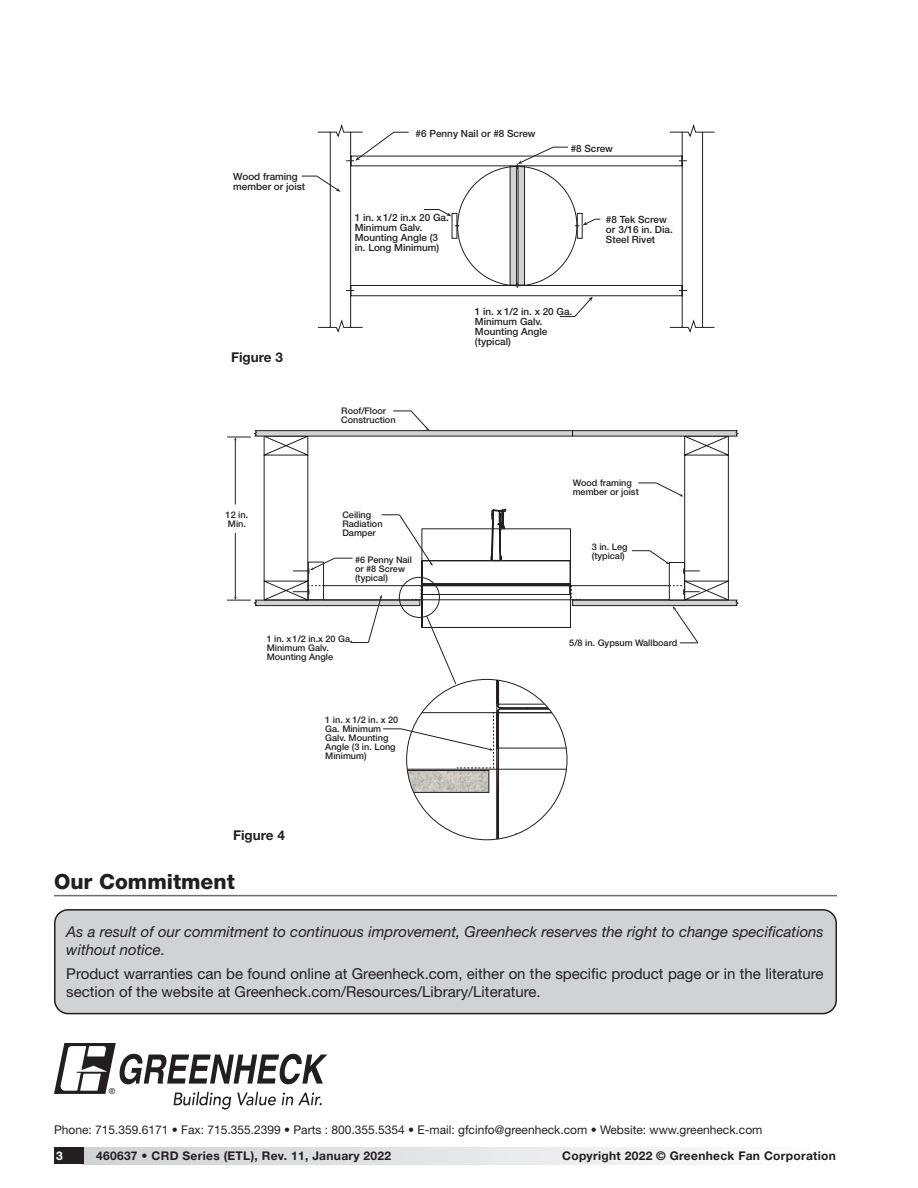
<style>
.page{position:relative;width:918px;height:1188px;background:#fff}
.page>*{position:absolute;margin:0;border:0;box-sizing:border-box;transform-origin:0 0}
.t1{font:800 21px "Helvetica Neue LT Std";color:#231f20}
.t2{font:15px/18px "Helvetica Neue LT Std";color:#231f20}
.t3{font:italic 15px/18px "Helvetica Neue LT Std";color:#231f20}
.Drawing___Picture_La{font:700 13.5px "Helvetica Neue LT Std";color:#231f20}
.t4{font:12px "Helvetica Neue LT Std";color:#231f20}
.t5{font:700 12px "Helvetica Neue LT Std";letter-spacing:.025em;color:#231f20}
.t6{font:700 12px "Helvetica Neue LT Std";color:#fff}
.t7{font:500 9.9px/9.9px "Helvetica Neue LT Std";color:#231f20}
.t8{font:500 9.15px/9.1px "Helvetica Neue LT Std";color:#231f20}
.t9{font:8.25px "Helvetica Neue LT Std";color:#231f20}
</style>
<div class="page">
<svg style="left:317px;top:124px;width:398px;height:209px"></svg>
<div style="left:510px;top:166px;width:7px;height:119px;background:#d1d2d4"></div>
<div style="left:510px;top:165px;width:7px;height:121px;border:1px solid #231f20"></div>
<div style="left:518px;top:166px;width:7px;height:119px;background:#d1d2d4"></div>
<div style="left:518px;top:165px;width:7px;height:121px;border:1px solid #231f20"></div>
<svg style="left:559px;top:297px;width:34px;height:20px"></svg>
<svg style="left:346px;top:132px;width:63px;height:29px"></svg>
<svg style="left:517px;top:147px;width:52px;height:22px"></svg>
<svg style="left:301px;top:176px;width:40px;height:16px"></svg>
<svg style="left:423px;top:209px;width:178px;height:30px"></svg>
<svg style="left:227px;top:410px;width:512px;height:430px"></svg>
<div style="left:83px;top:1148px;width:754px;height:16px;background:linear-gradient(to right,#d0d1d4,#fefefe)"></div>
<div style="left:54px;top:1148px;width:30px;height:16px;background:#231f20"></div>
<div style="left:55px;top:910px;width:781px;height:104px;background:#d1d2d4;border-radius:13px"></div>
<div style="left:54px;top:909px;width:783px;height:105px;border:2px solid #231f20;border-radius:13px"></div>
<svg style="left:54px;top:1043px;width:273px;height:67px"></svg>
<hr style="left:54px;top:895px;width:783px;height:1px;background:#6c6d70">
<p class="t7" style="left:233px;top:171px;width:73px">Wood framing member or joist</p>
<p class="Drawing___Picture_La" style="left:231px;top:348px;width:53px">Figure 3</p>
<p class="t8" style="left:226px;top:510px;width:24px">12 in.<br>Min.</p>
<p class="t7" style="left:416px;top:128px;width:122px">#6 Penny Nail or #8 Screw</p>
<p class="t7" style="left:355px;top:212px;width:96px">1 in. x 1/2 in.x 20 Ga.<br>Minimum Galv.<br>Mounting Angle (3 in. Long Minimum)</p>
<p class="t7" style="left:571px;top:143px;width:44px">#8 Screw</p>
<p class="t7" style="left:606px;top:214px;width:68px">#8 Tek Screw or 3/16 in. Dia.<br>Steel Rivet</p>
<p class="t8" style="left:341px;top:406px;width:56px">Roof/Floor<br>Construction</p>
<p class="t8" style="left:342px;top:510px;width:42px">Ceiling<br>Radiation<br>Damper</p>
<p class="t8" style="left:355px;top:555px;width:58px">#6 Penny Nail or #8 Screw (typical)</p>
<p class="t7" style="left:475px;top:307px;width:99px">1 in. x 1/2 in. x 20 Ga.<br>Minimum Galv.<br>Mounting Angle (typical)</p>
<p class="t8" style="left:573px;top:478px;width:68px">Wood framing member or joist</p>
<p class="t8" style="left:592px;top:542px;width:37px">3 in. Leg (typical)</p>
<p class="t8" style="left:267px;top:634px;width:87px">1 in. x 1/2 in.x 20 Ga.<br>Minimum Galv.<br>Mounting Angle</p>
<p class="Drawing___Picture_La" style="left:233px;top:827px;width:53px">Figure 4</p>
<h1 class="t1" style="left:54px;top:870px;width:182px">Our Commitment</h1>
<p class="t8" style="left:325px;top:715px;width:75px">1 in. x 1/2 in. x 20<br>Ga. Minimum<br>Galv. Mounting<br>Angle (3 in. Long<br>Minimum)</p>
<p class="t8" style="left:569px;top:638px;width:109px">5/8 in. Gypsum Wallboard</p>
<h2 class="t3" style="left:66px;top:923px;width:759px">As a result of our commitment to continuous improvement, Greenheck reserves the right to change specifications without notice.</h2>
<h2 class="t2" style="left:66px;top:964px;width:759px">Product warranties can be found online at Greenheck.com, either on the specific product page or in the literature section of the website at Greenheck.com/Resources/Library/Literature.</h2>
<p class="t9" style="left:109px;top:1086px;width:8px">®</p>
<h3 class="t4" style="left:54px;top:1123px;width:710px">Phone: 715.359.6171 • Fax: 715.355.2399 • Parts : 800.355.5354 • E-mail: gfcinfo@greenheck.com • Website: www.greenheck.com</h3>
<h3 class="t6" style="left:56px;top:1148px;width:8px">3</h3>
<h3 class="t5" style="left:96px;top:1148px;width:297px">460637 • CRD Series (ETL), Rev. 11, January 2022</h3>
<h3 class="t5" style="left:562px;top:1148px;width:275px">Copyright 2022 © Greenheck Fan Corporation</h3>
</div>
